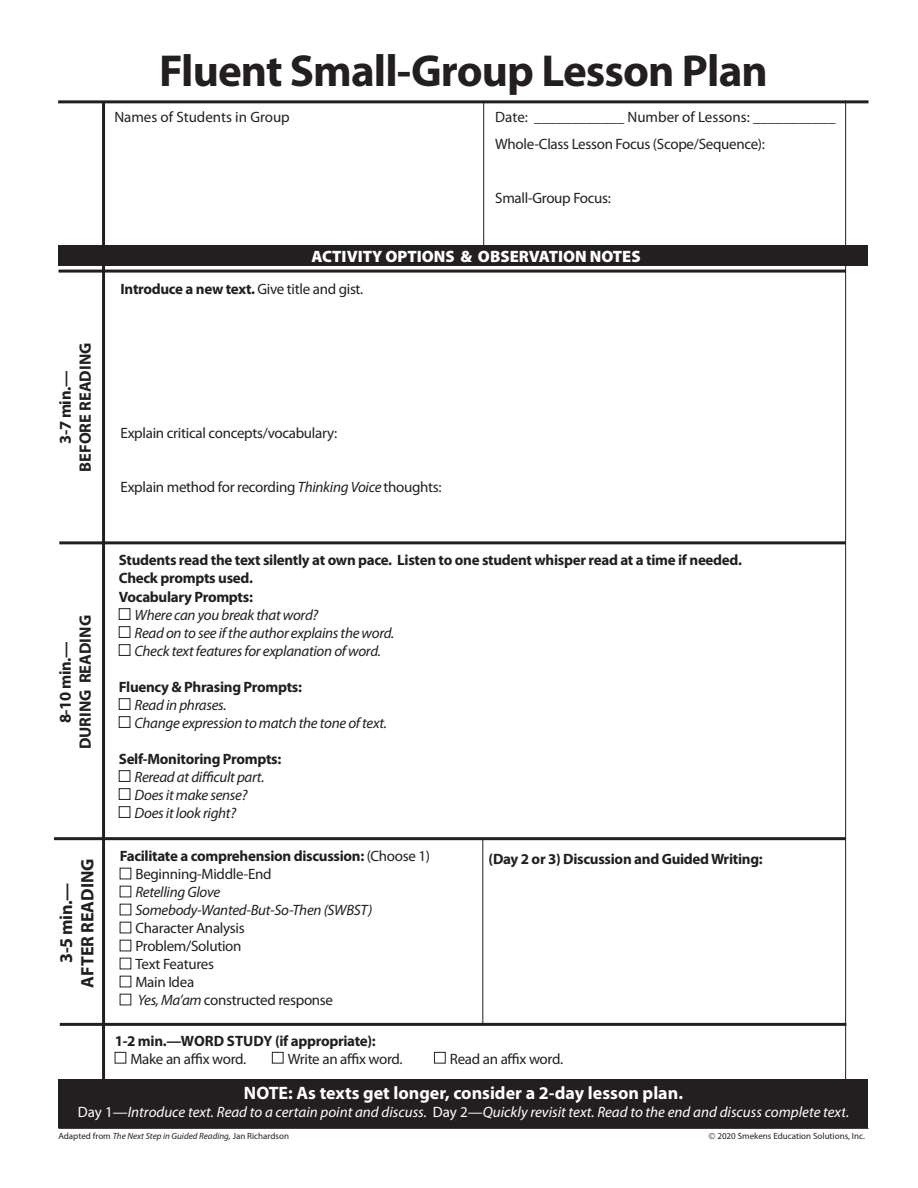
<style>
.page{position:relative;width:918px;height:1188px;background:#fff}
.page>*{position:absolute;margin:0;border:0;box-sizing:border-box;transform-origin:0 0}
.t1{font:700 45px "Myriad Pro";letter-spacing:-.02em;color:#231f20}
.t2{font:700 18px "Myriad Pro";color:#fff}
.t3{font:700 18px "Myriad Pro";color:#231f20}
.t4{font:700 16.5px "Myriad Pro";color:#231f20}
.t5{font:900 16.5px "Myriad Pro";color:#fff}
.t6{font:700 15px "Myriad Pro";letter-spacing:-.02em;color:#231f20}
.t7{font:15px "Myriad Pro";letter-spacing:-.02em;color:#231f20}
.t8{font:italic 15px "Myriad Pro";letter-spacing:-.02em;color:#231f20}
.t9{font:italic 15px "Myriad Pro";color:#fff}
.t10{font:15px "Myriad Pro";color:#231f20}
.Copyright{font:italic 9px "Myriad Pro";color:#231f20}
.Copyright-2{font:9px "Myriad Pro";color:#231f20}
.s1{font-weight:400}
.s2{font-style:italic}
.s3{font-style:normal}
</style>
<div class="page">
<div style="left:58px;top:1080px;width:810px;height:48px;background:#231f20"></div>
<hr style="left:58px;top:100px;width:810px;height:3px;background:#231f20">
<hr style="left:59px;top:541px;width:787px;height:3px;background:#231f20">
<hr style="left:54px;top:837px;width:792px;height:3px;background:#231f20">
<div style="left:119px;top:608px;width:11px;height:12px;border:1px solid #231f20"></div>
<div style="left:119px;top:626px;width:11px;height:12px;border:1px solid #231f20"></div>
<div style="left:119px;top:644px;width:11px;height:12px;border:1px solid #231f20"></div>
<div style="left:119px;top:698px;width:11px;height:12px;border:1px solid #231f20"></div>
<div style="left:119px;top:716px;width:11px;height:12px;border:1px solid #231f20"></div>
<div style="left:119px;top:770px;width:11px;height:12px;border:1px solid #231f20"></div>
<div style="left:119px;top:788px;width:11px;height:12px;border:1px solid #231f20"></div>
<div style="left:119px;top:806px;width:11px;height:12px;border:1px solid #231f20"></div>
<hr style="left:483px;top:101px;width:1px;height:160px;background:#231f20">
<hr style="left:102px;top:103px;width:3px;height:977px;background:#231f20">
<hr style="left:58px;top:270px;width:788px;height:3px;background:#231f20">
<hr style="left:845px;top:100px;width:1px;height:1028px;background:#231f20">
<hr style="left:58px;top:1128px;width:810px;height:1px;background:#231f20">
<div style="left:58px;top:246px;width:810px;height:20px;background:#231f20"></div>
<hr style="left:60px;top:1023px;width:786px;height:3px;background:#231f20">
<div style="left:115px;top:1052px;width:11px;height:12px;border:1px solid #231f20"></div>
<div style="left:272px;top:1052px;width:12px;height:12px;border:1px solid #231f20"></div>
<div style="left:434px;top:1052px;width:12px;height:12px;border:1px solid #231f20"></div>
<hr style="left:482px;top:839px;width:1px;height:185px;background:#231f20">
<p class="t1" style="left:159px;top:42px;width:610px">Fluent Small-Group Lesson Plan</p>
<p class="t10" style="left:114px;top:107px;width:177px">Names of Students in Group</p>
<p class="t10" style="left:495px;top:107px;width:342px">Date: ____________ Number of Lessons: ___________</p>
<p class="t7" style="left:495px;top:134px;width:271px">Whole-Class Lesson Focus (Scope/Sequence):</p>
<p class="t7" style="left:495px;top:188px;width:117px">Small-Group Focus:</p>
<p class="t5" style="left:312px;top:247px;width:331px">ACTIVITY OPTIONS &amp; OBSERVATION NOTES</p>
<p class="t4" style="left:55px;top:444px;width:75px;rotate:-90deg">3-7 min.—</p>
<p class="t4" style="left:74px;top:472px;width:131px;rotate:-90deg">BEFORE READING</p>
<p class="t6" style="left:121px;top:279px;width:244px">Introduce a new text. <span class="s1">Give title and gist.</span></p>
<p class="t7" style="left:121px;top:424px;width:218px">Explain critical concepts/vocabulary:</p>
<p class="t7" style="left:121px;top:478px;width:323px">Explain method for recording <span class="s2">Thinking Voice</span> thoughts:</p>
<p class="t4" style="left:55px;top:723px;width:84px;rotate:-90deg">8-10 min.—</p>
<p class="t4" style="left:74px;top:749px;width:136px;rotate:-90deg">DURING READING</p>
<p class="t3" style="left:54px;top:963px;width:82px;rotate:-90deg">3-5 min.—</p>
<p class="t3" style="left:76px;top:988px;width:131px;rotate:-90deg">AFTER READING</p>
<p class="t6" style="left:119px;top:550px;width:625px">Students read the text silently at own pace. Listen to one student whisper read at a time if needed.</p>
<p class="t6" style="left:119px;top:568px;width:136px">Check prompts used.</p>
<p class="t6" style="left:119px;top:587px;width:136px">Vocabulary Prompts:</p>
<p class="t8" style="left:135px;top:606px;width:185px">Where can you break that word?</p>
<p class="t8" style="left:135px;top:624px;width:261px">Read on to see if the author explains the word.</p>
<p class="t8" style="left:135px;top:642px;width:248px">Check text features for explanation of word.</p>
<p class="t6" style="left:119px;top:677px;width:185px">Fluency &amp; Phrasing Prompts:</p>
<p class="t8" style="left:135px;top:696px;width:94px">Read in phrases.</p>
<p class="t8" style="left:135px;top:714px;width:254px">Change expression to match the tone of text.</p>
<p class="t6" style="left:119px;top:749px;width:164px">Self-Monitoring Prompts:</p>
<p class="t8" style="left:135px;top:768px;width:131px">Reread at difficult part.</p>
<p class="t8" style="left:135px;top:786px;width:114px">Does it make sense?</p>
<p class="t8" style="left:135px;top:804px;width:103px">Does it look right?</p>
<p class="t6" style="left:120px;top:846px;width:312px">Facilitate a comprehension discussion: <span class="s1">(Choose 1)</span></p>
<p class="t7" style="left:135px;top:865px;width:138px">Beginning-Middle-End</p>
<p class="t8" style="left:135px;top:883px;width:86px">Retelling Glove</p>
<p class="t8" style="left:135px;top:901px;width:239px">Somebody-Wanted-But-So-Then (SWBST)</p>
<p class="t7" style="left:135px;top:919px;width:111px">Character Analysis</p>
<p class="t7" style="left:135px;top:937px;width:108px">Problem/Solution</p>
<p class="t7" style="left:135px;top:955px;width:80px">Text Features</p>
<p class="t7" style="left:135px;top:973px;width:60px">Main Idea</p>
<p class="t7" style="left:138px;top:991px;width:197px"><span class="s2">Yes, Ma’am</span> constructed response</p>
<p class="t6" style="left:489px;top:849px;width:276px">(Day 2 or 3) Discussion and Guided Writing:</p>
<p class="t6" style="left:115px;top:1031px;width:263px">1-2 min.—WORD STUDY (if appropriate):</p>
<p class="t7" style="left:130px;top:1049px;width:117px">Make an affix word.</p>
<p class="t7" style="left:288px;top:1049px;width:117px">Write an affix word.</p>
<p class="t7" style="left:450px;top:1049px;width:115px">Read an affix word.</p>
<p class="t2" style="left:244px;top:1082px;width:441px">NOTE: As texts get longer, consider a 2-day lesson plan.</p>
<p class="t9" style="left:78px;top:1103px;width:773px"><span class="s3">Day 1—</span>Introduce text. Read to a certain point and discuss. <span class="s3">Day 2—</span>Quickly revisit text. Read to the end and discuss complete text.</p>
<p class="Copyright" style="left:58px;top:1130px;width:232px"><span class="s3">Adapted from</span> The Next Step in Guided Reading, <span class="s3">Jan Richardson</span></p>
<p class="Copyright-2" style="left:717px;top:1130px;width:149px">2020 Smekens Education Solutions, Inc.</p>
</div>
